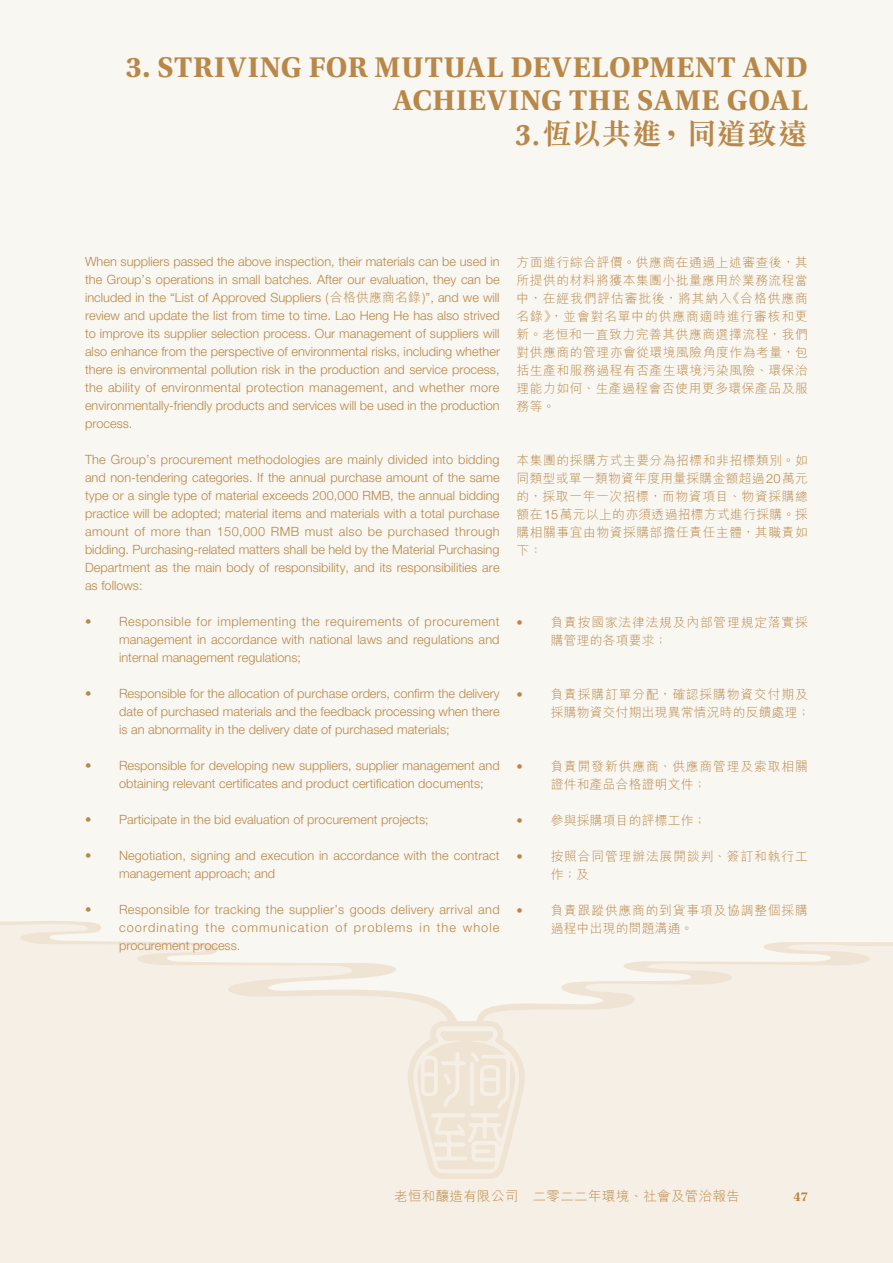
<style>
.page{position:relative;width:893px;height:1263px;background:#f9f7f2}
.page>*{position:absolute;margin:0;border:0;box-sizing:border-box;transform-origin:0 0}
.t1{font:700 30px/33px "Utopia Std";letter-spacing:.025em;color:#b98747;text-align:right}
.t2{font:700 30px "M Sung HK";letter-spacing:.005em;color:#b98747}
.t3{font:300 13.5px "M Hei HK";letter-spacing:.025em;color:#b98747}
.t4{font:700 13.5px "Utopia Std";color:#b98747}
._00_txt_E{font:300 12.75px/18px "Helvetica Neue LT Std";color:#b98747;text-align:justify}
._000_txt_C{font:300 12.75px/18px "M Hei HK";letter-spacing:.045em;color:#b98747;text-align:justify}
._000_txt_C-2{font:300 12.75px/18px "M Hei HK";letter-spacing:.065em;color:#b98747}
._000_txt_C-3{font:300 12.75px/18px "M Hei HK";letter-spacing:.07em;color:#b98747}
._000_txt_C-4{font:300 12.75px/18px "M Hei HK";letter-spacing:.02em;color:#b98747;text-align:right}
.s1{font-family:"M Hei HK"}
.s2{font-family:"Helvetica Neue LT Std"}
</style>
<div class="page">
<div style="left:0;top:1023px;width:893px;height:240px;background:#f6efe5"></div>
<svg style="left:0;top:921px;width:405px;height:102px;fill:#f6efe5"></svg>
<svg style="left:405px;top:942px;width:488px;height:237px"></svg>
<h1 class="t1" style="left:126px;top:51px;width:684px">3. STRIVING FOR MUTUAL DEVELOPMENT AND<br>ACHIEVING THE SAME GOAL</h1>
<h1 class="t2" style="left:515px;top:118px;width:294px">3.恆以共進，同道致遠</h1>
<p class="_00_txt_E" style="left:85px;top:252px;width:416px">When suppliers passed the above inspection, their materials can be used in the Group’s operations in small batches. After our evaluation, they can be included in the “List of Approved Suppliers (<span class="s1">合格供應商名錄</span>)”, and we will review and update the list from time to time. Lao Heng He has also strived to improve its supplier selection process. Our management of suppliers will also enhance from the perspective of environmental risks, including whether there is environmental pollution risk in the production and service process, the ability of environmental protection management, and whether more environmentally-friendly products and services will be used in the production process.</p>
<p class="_00_txt_E" style="left:85px;top:450px;width:416px">The Group’s procurement methodologies are mainly divided into bidding and non-tendering categories. If the annual purchase amount of the same type or a single type of material exceeds 200,000 RMB, the annual bidding practice will be adopted; material items and materials with a total purchase amount of more than 150,000 RMB must also be purchased through bidding. Purchasing-related matters shall be held by the Material Purchasing Department as the main body of responsibility, and its responsibilities are as follows:</p>
<p class="_00_txt_E" style="left:119px;top:612px;width:382px;text-indent:-34px">• Responsible for implementing the requirements of procurement management in accordance with national laws and regulations and internal management regulations;</p>
<p class="_00_txt_E" style="left:119px;top:684px;width:382px;text-indent:-34px">• Responsible for the allocation of purchase orders, confirm the delivery date of purchased materials and the feedback processing when there is an abnormality in the delivery date of purchased materials;</p>
<p class="_00_txt_E" style="left:119px;top:756px;width:382px;text-indent:-34px">• Responsible for developing new suppliers, supplier management and obtaining relevant certificates and product certification documents;</p>
<p class="_00_txt_E" style="left:85px;top:810px;width:345px">• Participate in the bid evaluation of procurement projects;</p>
<p class="_00_txt_E" style="left:119px;top:846px;width:382px;text-indent:-34px">• Negotiation, signing and execution in accordance with the contract management approach; and</p>
<p class="_00_txt_E" style="left:119px;top:900px;width:382px;text-indent:-34px">• Responsible for tracking the supplier’s goods delivery arrival and coordinating the communication of problems in the whole procurement process.</p>
<p class="_000_txt_C" style="left:517px;top:253px;width:293px">方面進行綜合評價。供應商在通過上述審查後，其所提供的材料將獲本集團小批量應用於業務流程當中，在經我們評估審批後，將其納入《合格供應商名錄》，並會對名單中的供應商適時進行審核和更新。老恒和一直致力完善其供應商選擇流程，我們對供應商的管理亦會從環境風險角度作為考量，包括生產和服務過程有否產生環境污染風險、環保治理能力如何、生產過程會否使用更多環保產品及服務等。</p>
<p class="_000_txt_C" style="left:517px;top:451px;width:293px">本集團的採購方式主要分為招標和非招標類別。如同類型或單一類物資年度用量採購金額超過<span class="s2">20</span>萬元的，採取一年一次招標，而物資項目、物資採購總額在<span class="s2">15</span>萬元以上的亦須透過招標方式進行採購。採購相關事宜由物資採購部擔任責任主體，其職責如下：</p>
<p class="_000_txt_C-2" style="left:551px;top:613px;width:259px;text-indent:-34px"><span class="s2">•</span> 負責按國家法律法規及內部管理規定落實採購管理的各項要求；</p>
<p class="_000_txt_C-4" style="left:517px;top:685px;width:295px"><span class="s2">•</span> 負責採購訂單分配，確認採購物資交付期及採購物資交付期出現異常情況時的反饋處理；</p>
<p class="_000_txt_C-3" style="left:551px;top:757px;width:259px;text-indent:-34px"><span class="s2">•</span> 負責開發新供應商、供應商管理及索取相關證件和產品合格證明文件；</p>
<p class="_000_txt_C-4" style="left:517px;top:811px;width:191px"><span class="s2">•</span> 參與採購項目的評標工作；</p>
<p class="_000_txt_C-3" style="left:551px;top:847px;width:259px;text-indent:-34px"><span class="s2">•</span> 按照合同管理辦法展開談判、簽訂和執行工作；及</p>
<p class="_000_txt_C-2" style="left:551px;top:901px;width:259px;text-indent:-34px"><span class="s2">•</span> 負責跟蹤供應商的到貨事項及協調整個採購過程中出現的問題溝通。</p>
<p class="t3" style="left:394px;top:1189px;width:347px">老恒和釀造有限公司 二零二二年環境、社會及管治報告</p>
<p class="t4" style="left:794px;top:1188px;width:16px">47</p>
</div>
